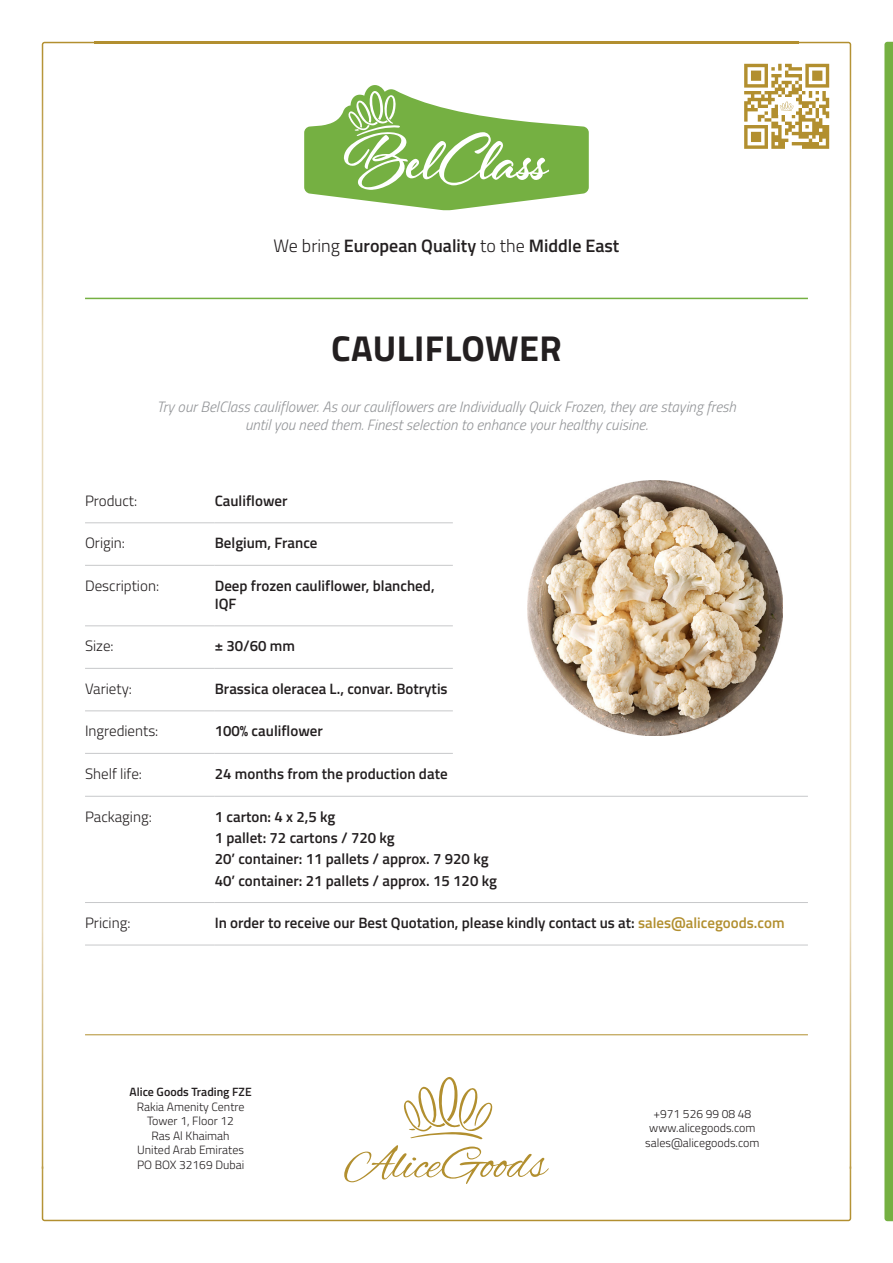
<style>
.page{position:relative;width:893px;height:1263px;background:#fff}
.page>*{position:absolute;margin:0;border:0;box-sizing:border-box;transform-origin:0 0}
.t1{font:700 36px "Titillium Web";letter-spacing:.01em;color:#231f20}
.t2{font:600 18px "Titillium Web";color:#231f20}
.t3{font:600 15px/18px "Titillium Web";color:#231f20}
.t4{font:italic 300 15px/18px "Titillium Web";color:#939598;text-align:center}
.t5{font:300 15px "Titillium Web";color:#231f20}
.t6{font:300 12px "Titillium Web";color:#231f20}
.t7{font:600 12px "Titillium Web";color:#231f20}
.s1{font-weight:300}
.s2{color:#b28f2f}
</style>
<div class="page">
<img style="left:527px;top:480px;width:256px;height:256px">
<img style="left:42px;top:1169px;width:809px;height:52px">
<img style="left:42px;top:42px;width:54px;height:1127px">
<img style="left:796px;top:42px;width:55px;height:1127px">
<img style="left:94px;top:42px;width:704px;height:1px">
<hr style="left:85px;top:522px;width:130px;height:1px;background:#c7c8ca">
<hr style="left:215px;top:522px;width:238px;height:1px;background:#c7c8ca">
<hr style="left:85px;top:565px;width:130px;height:1px;background:#c7c8ca">
<hr style="left:215px;top:565px;width:238px;height:1px;background:#c7c8ca">
<hr style="left:85px;top:625px;width:130px;height:1px;background:#c7c8ca">
<hr style="left:215px;top:625px;width:238px;height:1px;background:#c7c8ca">
<hr style="left:85px;top:668px;width:130px;height:1px;background:#c7c8ca">
<hr style="left:215px;top:668px;width:238px;height:1px;background:#c7c8ca">
<hr style="left:85px;top:710px;width:130px;height:1px;background:#c7c8ca">
<hr style="left:215px;top:710px;width:238px;height:1px;background:#c7c8ca">
<hr style="left:85px;top:753px;width:130px;height:1px;background:#c7c8ca">
<hr style="left:215px;top:753px;width:238px;height:1px;background:#c7c8ca">
<svg style="left:744px;top:64px;width:85px;height:85px"></svg>
<svg style="left:304px;top:85px;width:285px;height:125px"></svg>
<svg style="left:884px;top:42px;width:9px;height:1179px;background:#7cb44c"></svg>
<hr style="left:85px;top:298px;width:723px;height:1px;background:#75b042">
<hr style="left:85px;top:1034px;width:723px;height:1px;background:#b28f2f">
<svg style="left:344px;top:1077px;width:205px;height:107px"></svg>
<hr style="left:85px;top:945px;width:130px;height:1px;background:#c7c8ca">
<hr style="left:215px;top:945px;width:593px;height:1px;background:#c7c8ca">
<hr style="left:85px;top:796px;width:130px;height:1px;background:#c7c8ca">
<hr style="left:215px;top:796px;width:593px;height:1px;background:#c7c8ca">
<hr style="left:85px;top:902px;width:130px;height:1px;background:#c7c8ca">
<hr style="left:215px;top:902px;width:593px;height:1px;background:#c7c8ca">
<p class="t2" style="left:274px;top:232px;width:347px"><span class="s1">We bring</span> European Quality <span class="s1">to the</span> Middle East</p>
<p class="t1" style="left:331px;top:321px;width:232px">CAULIFLOWER</p>
<p class="t4" style="left:157px;top:397px;width:581px">Try our BelClass cauliflower. As our cauliflowers are Individually Quick Frozen, they are staying fresh until you need them. Finest selection to enhance your healthy cuisine.</p>
<p class="t5" style="left:85px;top:490px;width:54px">Product:</p>
<p class="t3" style="left:215px;top:491px;width:74px">Cauliflower</p>
<p class="t5" style="left:85px;top:532px;width:42px">Origin:</p>
<p class="t3" style="left:215px;top:533px;width:104px">Belgium, France</p>
<p class="t5" style="left:85px;top:575px;width:76px">Description:</p>
<p class="t3" style="left:215px;top:576px;width:221px">Deep frozen cauliflower, blanched,<br>IQF</p>
<p class="t5" style="left:85px;top:635px;width:30px">Size:</p>
<p class="t3" style="left:215px;top:636px;width:82px">± 30/60 mm</p>
<p class="t5" style="left:85px;top:678px;width:48px">Variety:</p>
<p class="t3" style="left:215px;top:679px;width:234px">Brassica oleracea L., convar. Botrytis</p>
<p class="t5" style="left:85px;top:720px;width:75px">Ingredients:</p>
<p class="t3" style="left:215px;top:721px;width:110px">100% cauliflower</p>
<p class="t5" style="left:85px;top:763px;width:58px">Shelf life:</p>
<p class="t3" style="left:215px;top:764px;width:234px">24 months from the production date</p>
<p class="t5" style="left:85px;top:806px;width:68px">Packaging:</p>
<p class="t3" style="left:215px;top:807px;width:122px">1 carton: 4 x 2,5 kg</p>
<p class="t3" style="left:215px;top:828px;width:182px">1 pallet: 72 cartons / 720 kg</p>
<p class="t3" style="left:215px;top:849px;width:275px">20’ container: 11 pallets / approx. 7 920 kg</p>
<p class="t3" style="left:215px;top:870px;width:284px">40’ container: 21 pallets / approx. 15 120 kg</p>
<p class="t5" style="left:85px;top:912px;width:47px">Pricing:</p>
<p class="t3" style="left:215px;top:913px;width:571px">In order to receive our Best Quotation, please kindly contact us at: <span class="s2">sales@alicegoods.com</span></p>
<p class="t7" style="left:130px;top:1083px;width:124px">Alice Goods Trading FZE</p>
<p class="t6" style="left:137px;top:1098px;width:109px">Rakia Amenity Centre</p>
<p class="t6" style="left:147px;top:1112px;width:88px">Tower 1, Floor 12</p>
<p class="t6" style="left:152px;top:1127px;width:80px">Ras Al Khaimah</p>
<p class="t6" style="left:137px;top:1141px;width:108px">United Arab Emirates</p>
<p class="t6" style="left:137px;top:1155px;width:109px">PO BOX 32169 Dubai</p>
<p class="t6" style="left:653px;top:1105px;width:99px">+971 526 99 08 48</p>
<p class="t6" style="left:649px;top:1119px;width:108px">www.alicegoods.com</p>
<p class="t6" style="left:645px;top:1134px;width:116px">sales@alicegoods.com</p>
</div>
